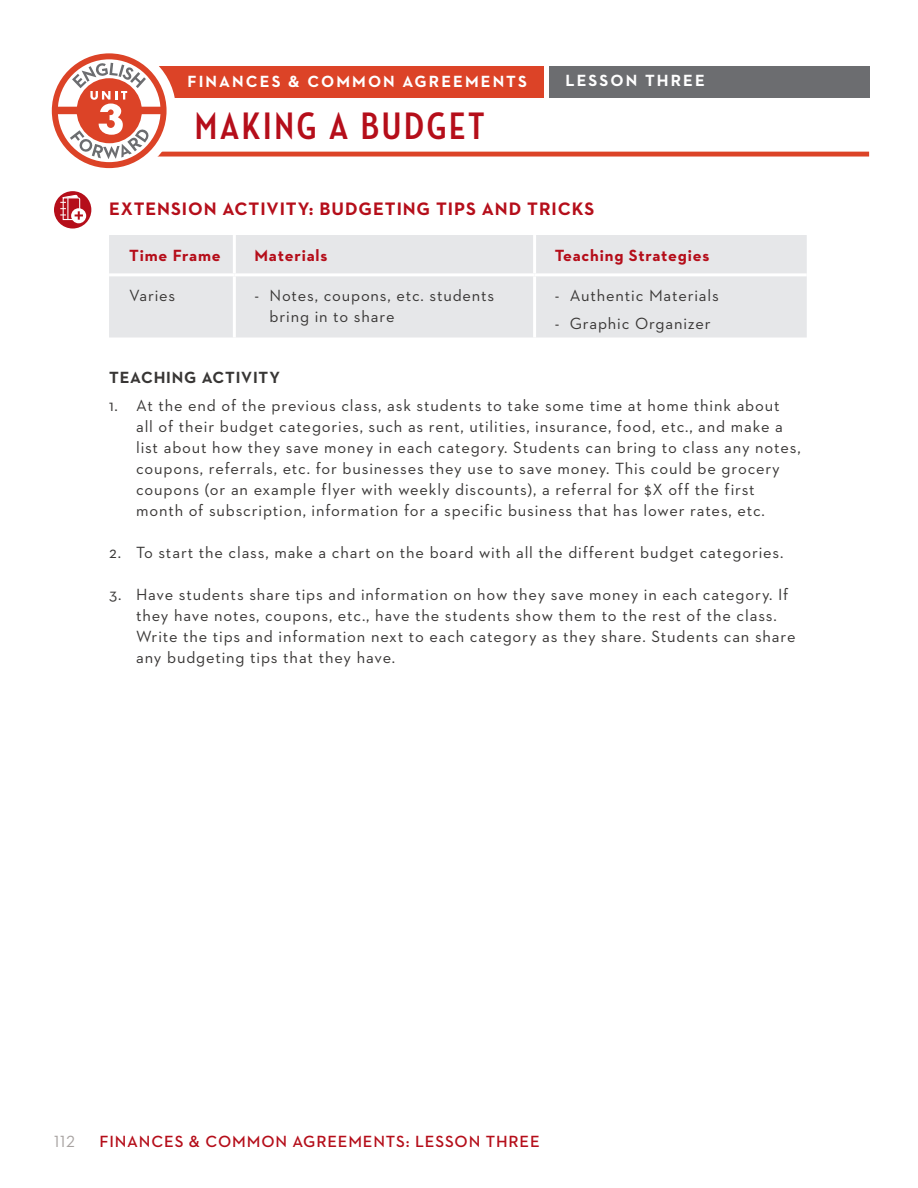
<style>
.page{position:relative;width:918px;height:1188px;background:#fff}
.page>*{position:absolute;margin:0;border:0;box-sizing:border-box;transform-origin:0 0}
.t1{font:700 39px "Neutraface Condensed";letter-spacing:.07em;color:#b50e1a}
.STEPS{font:700 18.3px "Neutraface 2 Text";letter-spacing:.05em;color:#b50e1a}
.t2{font:16.5px/21px "Neutraface 2 Text";letter-spacing:.05em;color:#383635}
.t3{font:600 16.5px "Neutraface 2 Text";letter-spacing:.05em;color:#b50e1a}
.t4{font:700 16.5px "Neutraface 2 Text";letter-spacing:.125em;color:#fff}
.t5{font:700 16.5px "Neutraface 2 Text";letter-spacing:.05em;color:#b50e1a}
.SUBHEAD_GRAY{font:700 16.5px "Neutraface 2 Text";letter-spacing:.05em;color:#383635}
.t6{font:16.5px "Neutraface 2 Text";color:#a7a2a0}
</style>
<div class="page">
<div style="left:155px;top:66px;width:388px;height:31px;background:#dc4327"></div>
<div style="left:549px;top:67px;width:321px;height:31px;background:#6c6d70"></div>
<div style="left:95px;top:152px;width:774px;height:5px;background:#dc4327"></div>
<svg style="left:51px;top:53px;width:125px;height:116px"></svg>
<div style="left:109px;top:235px;width:698px;height:103px;background:#e6e7e9"></div>
<hr style="left:233px;top:235px;width:3px;height:38px;background:#fff">
<hr style="left:533px;top:235px;width:3px;height:38px;background:#fff">
<hr style="left:109px;top:273px;width:125px;height:3px;background:#fff">
<hr style="left:234px;top:273px;width:301px;height:3px;background:#fff">
<hr style="left:233px;top:276px;width:3px;height:61px;background:#fff">
<hr style="left:535px;top:273px;width:272px;height:3px;background:#fff">
<hr style="left:533px;top:276px;width:3px;height:61px;background:#fff">
<div style="left:54px;top:191px;width:37px;height:38px;background:#b50e1a;border-radius:50%"></div>
<div style="left:71px;top:208px;width:15px;height:15px;background:#fff;border-radius:50%"></div>
<svg style="left:60px;top:195px;width:23px;height:26px"></svg>
<p class="t4" style="left:188px;top:71px;width:341px">FINANCES &amp; COMMON AGREEMENTS</p>
<p class="t4" style="left:565px;top:70px;width:141px">LESSON THREE</p>
<h1 class="t1" style="left:195px;top:104px;width:291px">MAKING A BUDGET</h1>
<p class="STEPS" style="left:109px;top:197px;width:487px">EXTENSION ACTIVITY: BUDGETING TIPS AND TRICKS</p>
<p class="t5" style="left:129px;top:245px;width:93px">Time Frame</p>
<p class="t5" style="left:255px;top:245px;width:74px">Materials</p>
<p class="t5" style="left:555px;top:245px;width:156px">Teaching Strategies</p>
<p class="t2" style="left:129px;top:285px;width:48px">Varies</p>
<p class="t2" style="left:270px;top:285px;width:226px;text-indent:-15px">- Notes, coupons, etc. students bring in to share</p>
<p class="t2" style="left:555px;top:285px;width:166px">- Authentic Materials</p>
<p class="t2" style="left:555px;top:313px;width:157px">- Graphic Organizer</p>
<p class="SUBHEAD_GRAY" style="left:109px;top:367px;width:172px">TEACHING ACTIVITY</p>
<p class="t2" style="left:136px;top:394px;width:666px;text-indent:-27px">1. At the end of the previous class, ask students to take some time at home think about all of their budget categories, such as rent, utilities, insurance, food, etc., and make a list about how they save money in each category. Students can bring to class any notes, coupons, referrals, etc. for businesses they use to save money. This could be grocery coupons (or an example flyer with weekly discounts), a referral for $X off the first month of subscription, information for a specific business that has lower rates, etc.</p>
<p class="t2" style="left:109px;top:541px;width:676px">2. To start the class, make a chart on the board with all the different budget categories.</p>
<p class="t2" style="left:136px;top:583px;width:661px;text-indent:-27px">3. Have students share tips and information on how they save money in each category. If they have notes, coupons, etc., have the students show them to the rest of the class.<br>Write the tips and information next to each category as they share. Students can share any budgeting tips that they have.</p>
<p class="t6" style="left:54px;top:1131px;width:22px">112</p>
<p class="t3" style="left:99px;top:1131px;width:442px">FINANCES &amp; COMMON AGREEMENTS: LESSON THREE</p>
</div>
